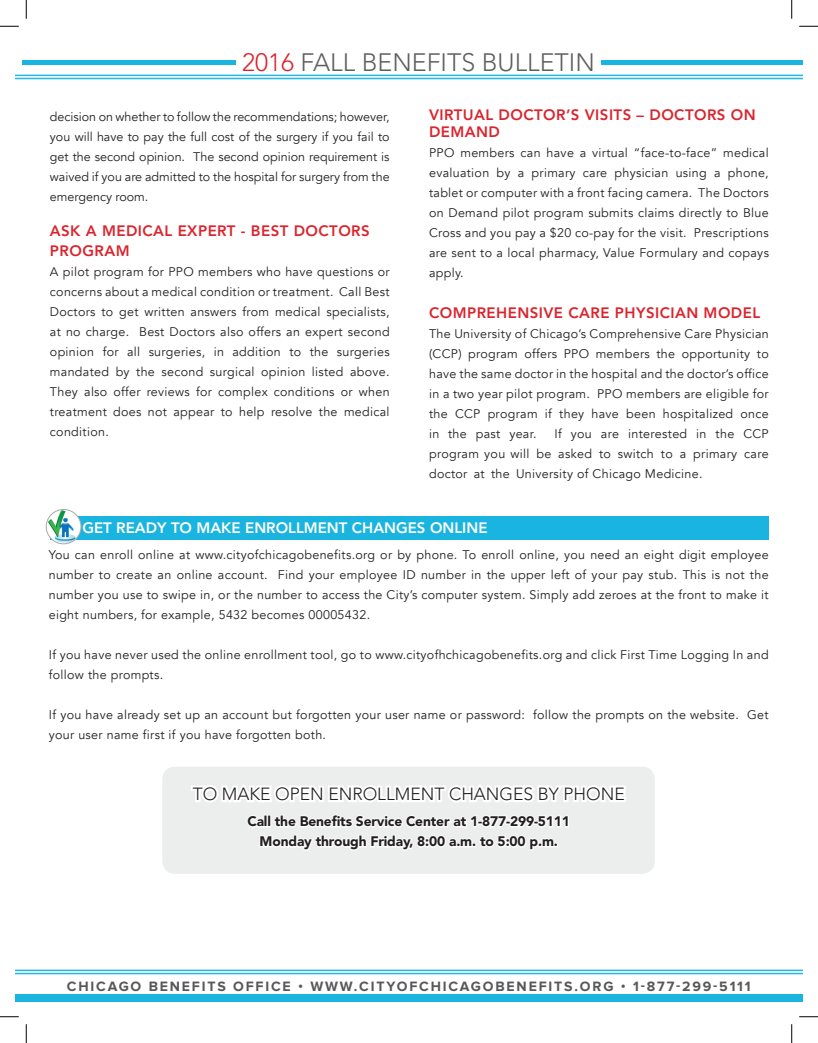
<style>
.page{position:relative;width:818px;height:1043px;background:#fff}
.page>*{position:absolute;margin:0;border:0;box-sizing:border-box;transform-origin:0 0}
.t1{font:300 25px "Avenir LT Std";color:#5f5f62}
.t2{font:300 17.5px "Avenir";color:#231f20}
.t3{font:800 15px/20px "Avenir";letter-spacing:.03em;color:#da252e}
.t4{font:800 15px "Avenir";color:#fff}
.t5{font:700 14px "Proxima Nova";letter-spacing:.13em;color:#57585a}
.t6{font:900 13.75px "Avenir";letter-spacing:-.01em;color:#231f20}
.t7{font:12.5px/20px "Avenir";letter-spacing:.025em;color:#231f20;text-align:justify}
.s1{font-family:"Avenir";color:#da252e}
</style>
<div class="page">
<div style="left:15px;top:994px;width:787px;height:8px;background:#1ab4e1"></div>
<svg style="left:15px;top:969px;width:787px;height:5px;background:#86d6ee"></svg>
<div style="left:22px;top:60px;width:214px;height:5px;background:#1ab4e1"></div>
<div style="left:601px;top:60px;width:201px;height:5px;background:#1ab4e1"></div>
<svg style="left:15px;top:75px;width:787px;height:4px;background:#7cd3ed"></svg>
<div style="left:51px;top:516px;width:717px;height:23px;background:#1ab4e1"></div>
<div style="left:162px;top:766px;width:492px;height:107px;background:#eceded;border-radius:13px"></div>
<svg style="left:191px;top:784px;width:435px;height:67px"></svg>
<img style="left:46px;top:509px;width:35px;height:35px;border-radius:17px">
<div style="left:46px;top:509px;width:35px;height:35px;border:1px solid #a8a9ad;border-radius:50%"></div>
<svg style="left:0;top:25px;width:19px;height:2px"></svg>
<svg style="left:799px;top:25px;width:19px;height:2px"></svg>
<svg style="left:0;top:1016px;width:19px;height:1px"></svg>
<svg style="left:799px;top:1016px;width:19px;height:1px"></svg>
<svg style="left:25px;top:0;width:2px;height:19px"></svg>
<svg style="left:25px;top:1024px;width:2px;height:18px"></svg>
<svg style="left:791px;top:0;width:1px;height:19px"></svg>
<svg style="left:791px;top:1024px;width:1px;height:18px"></svg>
<p class="t1" style="left:242px;top:48px;width:354px"><span class="s1">2016</span> FALL BENEFITS BULLETIN</p>
<p class="t7" style="left:50px;top:107px;width:341px">decision on whether to follow the recommendations; however, you will have to pay the full cost of the surgery if you fail to get the second opinion. The second opinion requirement is waived if you are admitted to the hospital for surgery from the emergency room.</p>
<p class="t3" style="left:50px;top:220px;width:321px">ASK A MEDICAL EXPERT - BEST DOCTORS<br>PROGRAM</p>
<p class="t7" style="left:50px;top:262px;width:341px">A pilot program for PPO members who have questions or concerns about a medical condition or treatment. Call Best Doctors to get written answers from medical specialists, at no charge. Best Doctors also offers an expert second opinion for all surgeries, in addition to the surgeries mandated by the second surgical opinion listed above.<br>They also offer reviews for complex conditions or when treatment does not appear to help resolve the medical condition.</p>
<p class="t3" style="left:429px;top:106px;width:328px;line-height:17.5px">VIRTUAL DOCTOR’S VISITS – DOCTORS ON<br>DEMAND</p>
<p class="t7" style="left:429px;top:143px;width:341px">PPO members can have a virtual “face-to-face” medical evaluation by a primary care physician using a phone, tablet or computer with a front facing camera. The Doctors on Demand pilot program submits claims directly to Blue Cross and you pay a $20 co-pay for the visit. Prescriptions are sent to a local pharmacy, Value Formulary and copays apply.</p>
<p class="t3" style="left:429px;top:303px;width:332px">COMPREHENSIVE CARE PHYSICIAN MODEL</p>
<p class="t7" style="left:429px;top:324px;width:341px">The University of Chicago’s Comprehensive Care Physician (CCP) program offers PPO members the opportunity to have the same doctor in the hospital and the doctor’s office in a two year pilot program. PPO members are eligible for the CCP program if they have been hospitalized once in the past year.</p>
<p class="t7" style="left:429px;top:424px;width:341px;text-indent:125px">If you are interested in the CCP program you will be asked to switch to a primary care doctor at the University of Chicago Medicine.</p>
<p class="t4" style="left:82px;top:518px;width:406px">GET READY TO MAKE ENROLLMENT CHANGES ONLINE</p>
<p class="t7" style="left:49px;top:545px;width:721px">You can enroll online at www.cityofchicagobenefits.org or by phone. To enroll online, you need an eight digit employee number to create an online account. Find your employee ID number in the upper left of your pay stub. This is not the number you use to swipe in, or the number to access the City’s computer system. Simply add zeroes at the front to make it eight numbers, for example, 5432 becomes 0 005432.</p>
<p class="t7" style="left:316px;top:605px;width:8px">0</p>
<p class="t7" style="left:49px;top:645px;width:721px">If you have never used the online enrollment tool, go to www.cityofhchicagobenefits.org and click First Time Logging In and follow the prompts.</p>
<p class="t7" style="left:49px;top:705px;width:721px">If you have already set up an account but forgotten your user name or password: follow the prompts on the website. Get your user name first if you have forgotten both.</p>
<p class="t2" style="left:193px;top:783px;width:433px">TO MAKE OPEN ENROLLMENT CHANGES BY PHONE</p>
<p class="t6" style="left:247px;top:813px;width:324px">Call the Benefits Service Center at 1-877-299-5111</p>
<p class="t6" style="left:259px;top:833px;width:300px">Monday through Friday, 8:00 a.m. to 5:00 p.m.</p>
<p class="t5" style="left:67px;top:979px;width:685px">CHICAGO BENEFITS OFFICE • WWW.CITYOFCHICAGOBENEFITS.ORG • 1-877-299-5111</p>
</div>
